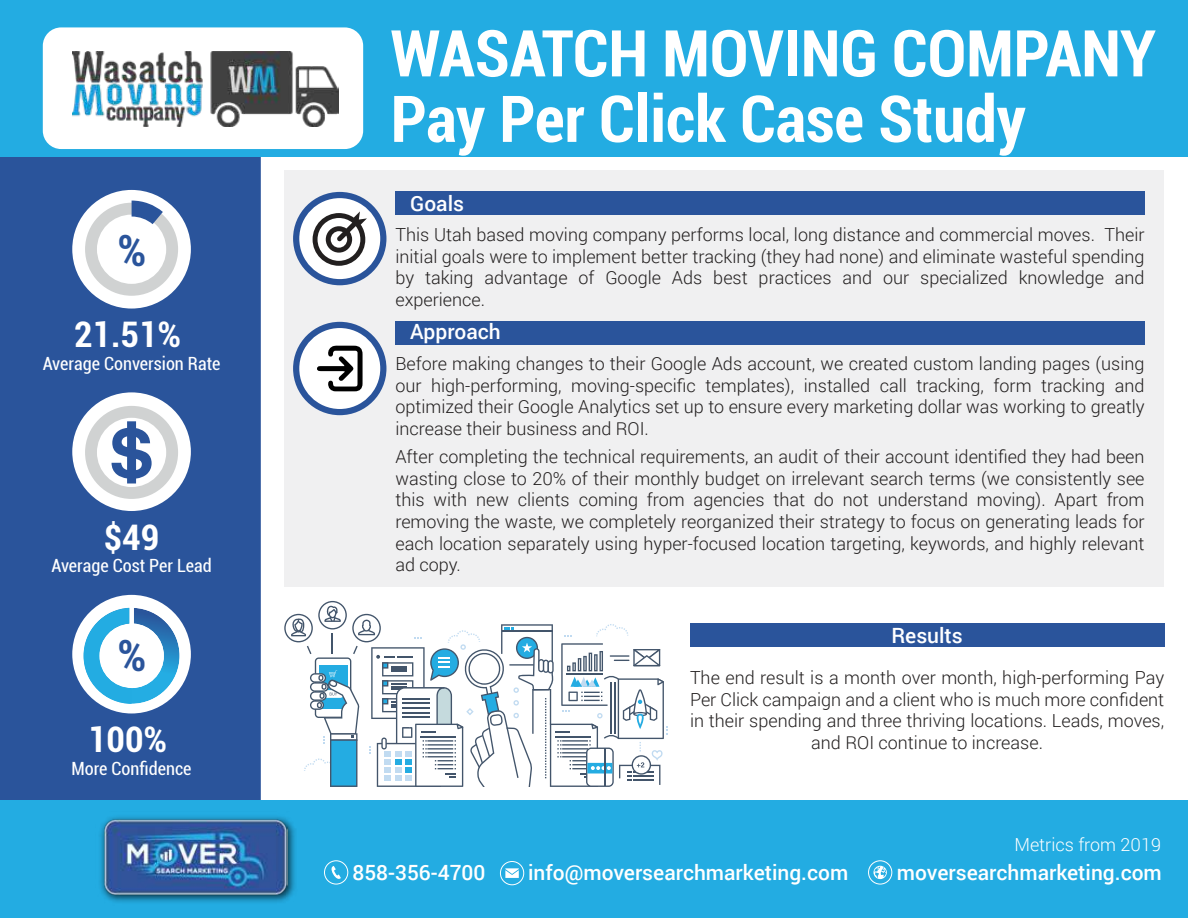
<style>
.page{position:relative;width:1188px;height:918px;background:#fff}
.page>*{position:absolute;margin:0;border:0;box-sizing:border-box;transform-origin:0 0}
.t1{font:700 condensed 64.65px/65.6px "Roboto";color:#fff}
.t2{font:700 condensed 43.05px "Roboto";color:#2a549b}
.t3{font:700 condensed 35.25px "Roboto";color:#fff}
.t4{font:500 21px "Roboto";color:#fff}
.t5{font:condensed 18.15px "Roboto";color:#fff}
.t6{font:300 18px/21.6px "Roboto";color:#221f1f;text-align:justify}
.t7{font:300 18px "Roboto";color:#fff}
</style>
<div class="page">
<div style="left:0;top:157px;width:261px;height:644px;background:#2a549b"></div>
<div style="left:0;top:0;width:1188px;height:157px;background:#23ace2"></div>
<div style="left:43px;top:27px;width:320px;height:122px;background:#fff;border-radius:18px"></div>
<img style="left:72px;top:52px;width:267px;height:75px">
<div style="left:0;top:801px;width:1188px;height:117px;background:#23ace2"></div>
<img style="left:100px;top:817px;width:195px;height:86px">
<img style="left:103px;top:819px;width:184px;height:76px">
<div style="left:324px;top:860px;width:24px;height:24px;border:1px solid #fff;border-radius:50%"></div>
<svg style="left:331px;top:866px;width:10px;height:13px"></svg>
<div style="left:500px;top:861px;width:24px;height:24px;border:1px solid #fff;border-radius:50%"></div>
<svg style="left:505px;top:868px;width:14px;height:10px"></svg>
<div style="left:868px;top:860px;width:24px;height:24px;border:1px solid #fff;border-radius:50%"></div>
<svg style="left:873px;top:866px;width:14px;height:13px"></svg>
<div style="left:72px;top:190px;width:119px;height:119px;background:#fff;border-radius:50%"></div>
<div style="left:72px;top:392px;width:119px;height:119px;background:#fff;border-radius:50%"></div>
<div style="left:72px;top:595px;width:119px;height:118px;background:#fff;border-radius:50%"></div>
<svg style="left:85px;top:201px;width:93px;height:95px"></svg>
<svg style="left:85px;top:406px;width:93px;height:93px"></svg>
<img style="left:132px;top:608px;width:48px;height:96px">
<svg style="left:84px;top:608px;width:48px;height:96px"></svg>
<div style="left:284px;top:170px;width:880px;height:416px;background:#f0f0f1"></div>
<div style="left:293px;top:192px;width:93px;height:93px;background:#2a549b;border-radius:50%"></div>
<div style="left:299px;top:198px;width:81px;height:81px;background:#fff;border-radius:50%"></div>
<div style="left:293px;top:322px;width:93px;height:93px;background:#2a549b;border-radius:50%"></div>
<div style="left:299px;top:328px;width:81px;height:81px;background:#fff;border-radius:50%"></div>
<div style="left:395px;top:191px;width:750px;height:24px;background:#2a549b"></div>
<div style="left:395px;top:321px;width:750px;height:24px;background:#2a549b"></div>
<svg style="left:313px;top:211px;width:54px;height:55px"></svg>
<svg style="left:317px;top:346px;width:46px;height:45px"></svg>
<svg style="left:284px;top:601px;width:384px;height:186px"></svg>
<div style="left:690px;top:624px;width:474px;height:23px;background:#2a549b"></div>
<h1 class="t1" style="left:391px;top:24px;width:767px">WASATCH MOVING COMPANY<br>Pay Per Click Case Study</h1>
<p class="t4" style="left:410px;top:195px;width:55px">Goals</p>
<h2 class="t2" style="left:117px;top:231px;width:30px">%</h2>
<p class="t6" style="left:395px;top:225px;width:751px">This Utah based moving company performs local, long distance and commercial moves. Their initial goals were to implement better tracking (they had none) and eliminate wasteful spending by taking advantage of Google Ads best practices and our specialized knowledge and experience.</p>
<h3 class="t3" style="left:74px;top:319px;width:109px">21.51%</h3>
<p class="t5" style="left:43px;top:356px;width:179px">Average Conversion Rate</p>
<h3 class="t3" style="left:104px;top:521px;width:57px">$49</h3>
<p class="t5" style="left:51px;top:559px;width:162px">Average Cost Per Lead</p>
<h2 class="t2" style="left:117px;top:636px;width:30px">%</h2>
<h3 class="t3" style="left:88px;top:723px;width:81px">100%</h3>
<p class="t5" style="left:72px;top:756px;width:121px">More Confidence</p>
<p class="t4" style="left:410px;top:323px;width:92px">Approach</p>
<p class="t6" style="left:395px;top:354px;width:751px">Before making changes to their Google Ads account, we created custom landing pages (using our high-performing, moving-specific templates), installed call tracking, form tracking and optimized their Google Analytics set up to ensure every marketing dollar was working to greatly increase their business and ROI.</p>
<p class="t6" style="left:395px;top:445px;width:751px">After completing the technical requirements, an audit of their account identified they had been wasting close to 20% of their monthly budget on irrelevant search terms (we consistently see this with new clients coming from agencies that do not understand moving). Apart from removing the waste, we completely reorganized their strategy to focus on generating leads for each location separately using hyper-focused location targeting, keywords, and highly relevant ad copy.</p>
<p class="t4" style="left:891px;top:627px;width:73px">Results</p>
<p class="t6" style="left:690px;top:668px;width:476px;text-align:center">The end result is a month over month, high-performing Pay Per Click campaign and a client who is much more confident in their spending and three thriving locations. Leads, moves, and ROI continue to increase.</p>
<p class="t7" style="left:1014px;top:837px;width:148px">Metrics from 2019</p>
<p class="t4" style="left:352px;top:863px;width:135px">858-356-4700</p>
<p class="t4" style="left:528px;top:863px;width:322px">info@moversearchmarketing.com</p>
<p class="t4" style="left:897px;top:863px;width:266px">moversearchmarketing.com</p>
</div>
